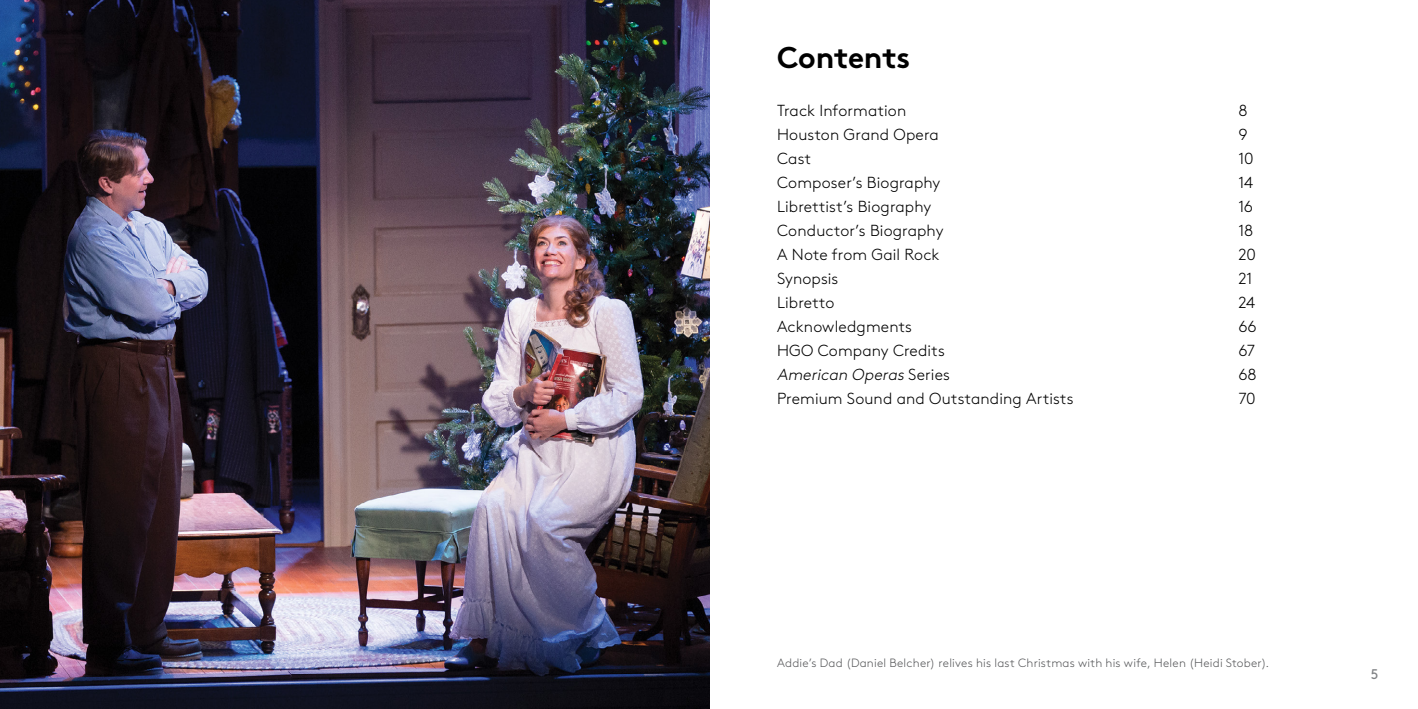
<style>
.page{position:relative;width:1418px;height:709px;background:#fff}
.page>*{position:absolute;margin:0;border:0;box-sizing:border-box;transform-origin:0 0}
.t1{font:700 30px "Brown";letter-spacing:-.01em;color:#000}
.t2{font:300 16px/24px "Brown";letter-spacing:.01em;color:#000}
.t3{font:300 16px/24px "Brown";letter-spacing:-.02em;color:#000}
.t4{font:14px "Brown Std";color:#808285}
.t5{font:300 12px "Brown";letter-spacing:.02em;color:#58595b}
.s1{font-style:italic}
</style>
<div class="page">
<img style="left:0;top:0;width:709px;height:709px">
<h1 class="t1" style="left:777px;top:33px;width:135px">Contents</h1>
<p class="t2" style="left:777px;top:97px;width:298px">Track Information<br>Houston Grand Opera<br>Cast<br>Composer’s Biography<br>Librettist’s Biography<br>Conductor’s Biography<br>A Note from Gail Rock<br>Synopsis<br>Libretto<br>Acknowledgments<br>HGO Company Credits<br><span class="s1">American Operas</span>S e r i e s<br>Premium Sound and Outstanding Artists</p>
<p class="t3" style="left:1238px;top:97px;width:20px">8<br>9<br>10<br>14<br>16<br>18<br>20<br>21<br>24<br>66<br>67<br>68<br>70</p>
<p class="t5" style="left:777px;top:654px;width:494px">Addie’s Dad (Daniel Belcher) relives his last Christmas with his wife, Helen (Heidi Stober).</p>
<p class="t4" style="left:1370px;top:666px;width:9px">5</p>
</div>
